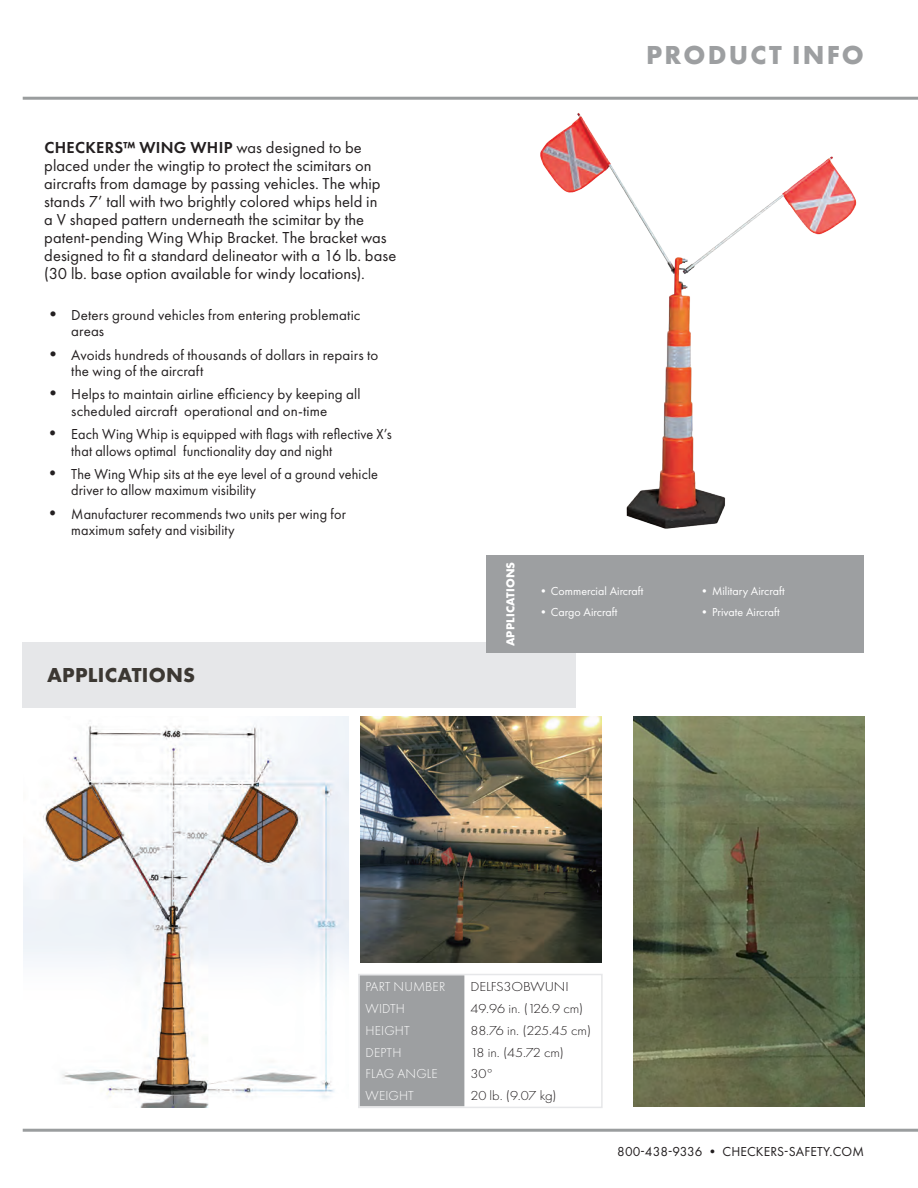
<style>
.page{position:relative;width:918px;height:1188px;background:#fff}
.page>*{position:absolute;margin:0;border:0;box-sizing:border-box;transform-origin:0 0}
.t1{font:700 27px "Futura New";letter-spacing:.08em;color:#9d9fa1}
.t2{font:700 21px "Futura New";letter-spacing:.01em;color:#3c3833}
.t3{font:16.5px/18px "Futura New";letter-spacing:.005em;color:#231f20}
.t4{font:15px/16.5px "Futura New";letter-spacing:.005em;color:#231f20;scale:.95 1}
.t5{font:15px/16.5px "Futura New";letter-spacing:.005em;color:#231f20}
.t6{font:300 13.5px "Futura New";letter-spacing:-.005em;color:#231f20;scale:1.09 1}
.t7{font:300 13.5px "Futura New";letter-spacing:.01em;color:#fff}
.t8{font:13.5px "Futura New";letter-spacing:.01em;color:#231f20}
.t9{font:12px "Futura New";color:#fff}
.t10{font:700 12px "Futura New";letter-spacing:.01em;color:#fff}
.s1{font-family:"Futura New Demi"}
.s2{font-size:18px}
</style>
<div class="page">
<hr style="left:23px;top:97px;width:895px;height:3px;background:#9a9d9e">
<hr style="left:23px;top:1129px;width:895px;height:3px;background:#9a9d9e">
<div style="left:23px;top:642px;width:553px;height:65px;background:#e6e7e9"></div>
<div style="left:486px;top:555px;width:378px;height:98px;background:#9d9fa1"></div>
<img style="left:24px;top:717px;width:325px;height:390px">
<div style="left:361px;top:977px;width:103px;height:128px;background:#9d9fa1"></div>
<div style="left:358px;top:974px;width:245px;height:134px;border:2px solid #e6e7e9"></div>
<img style="left:360px;top:717px;width:242px;height:246px">
<img style="left:540px;top:113px;width:317px;height:416px">
<img style="left:634px;top:716px;width:230px;height:391px">
<p class="t3" style="left:44px;top:138px;width:354px"><span class="s1">CHECKERS™ WING WHIP</span> was designed to be placed under the wingtip to protect the scimitars on aircrafts from damage by passing vehicles. The whip stands 7’ tall with two brightly colored whips held in<br>a V shaped pattern underneath the scimitar by the patent-pending Wing Whip Bracket. The bracket was designed to fit a standard delineator with a 16 lb. base (30 lb. base option available for windy locations).</p>
<p class="t5" style="left:71px;top:307px;width:291px;text-indent:-27px"><span class="s2">•</span> Deters ground vehicles from entering problematic areas</p>
<p class="t5" style="left:71px;top:346px;width:309px;text-indent:-27px"><span class="s2">•</span> Avoids hundreds of thousands of dollars in repairs to the wing of the aircraft</p>
<p class="t5" style="left:44px;top:386px;width:318px;text-align:center"><span class="s2">•</span> Helps to maintain airline efficiency by keeping all scheduled aircraft operational and on-time</p>
<p class="t4" style="left:71px;top:426px;width:339px;text-indent:-27px"><span class="s2">•</span> Each Wing Whip is equipped with flags with reflective X’s that allows optimal functionality day and night</p>
<p class="t4" style="left:71px;top:466px;width:324px;text-indent:-27px"><span class="s2">•</span> The Wing Whip sits at the eye level of a ground vehicle driver to allow maximum visibility</p>
<p class="t4" style="left:71px;top:505px;width:291px;text-indent:-27px"><span class="s2">•</span> Manufacturer recommends two units per wing for maximum safety and visibility</p>
<p class="t2" style="left:47px;top:662px;width:149px">APPLICATIONS</p>
<p class="t1" style="left:646px;top:38px;width:219px">PRODUCT INFO</p>
<p class="t10" style="left:503px;top:646px;width:86px;rotate:-90deg">APPLICATIONS</p>
<p class="t9" style="left:537px;top:584px;width:108px">•Commercial Aircraft</p>
<p class="t9" style="left:537px;top:605px;width:82px">•Cargo Aircraft</p>
<p class="t9" style="left:699px;top:584px;width:88px">•Military Aircraft</p>
<p class="t9" style="left:699px;top:605px;width:83px">•Private Aircraft</p>
<p class="t7" style="left:366px;top:979px;width:81px">PART NUMBER</p>
<p class="t6" style="left:470px;top:979px;width:92px">DELFS3OBWUNI</p>
<p class="t7" style="left:366px;top:1001px;width:41px">WIDTH</p>
<p class="t6" style="left:470px;top:1001px;width:105px">49.96 in. (126.9 cm)</p>
<p class="t7" style="left:366px;top:1023px;width:46px">HEIGHT</p>
<p class="t6" style="left:470px;top:1023px;width:112px">88.76 in. (225.45 cm)</p>
<p class="t7" style="left:366px;top:1044px;width:37px">DEPTH</p>
<p class="t6" style="left:470px;top:1044px;width:87px">18 in. (45.72 cm)</p>
<p class="t7" style="left:366px;top:1066px;width:74px">FLAG ANGLE</p>
<p class="t6" style="left:470px;top:1066px;width:23px">30°</p>
<p class="t7" style="left:366px;top:1088px;width:50px">WEIGHT</p>
<p class="t6" style="left:470px;top:1088px;width:81px">20 lb. (9.07 kg)</p>
<p class="t8" style="left:617px;top:1144px;width:248px">800-438-9336 • CHECKERS-SAFETY.COM</p>
</div>
